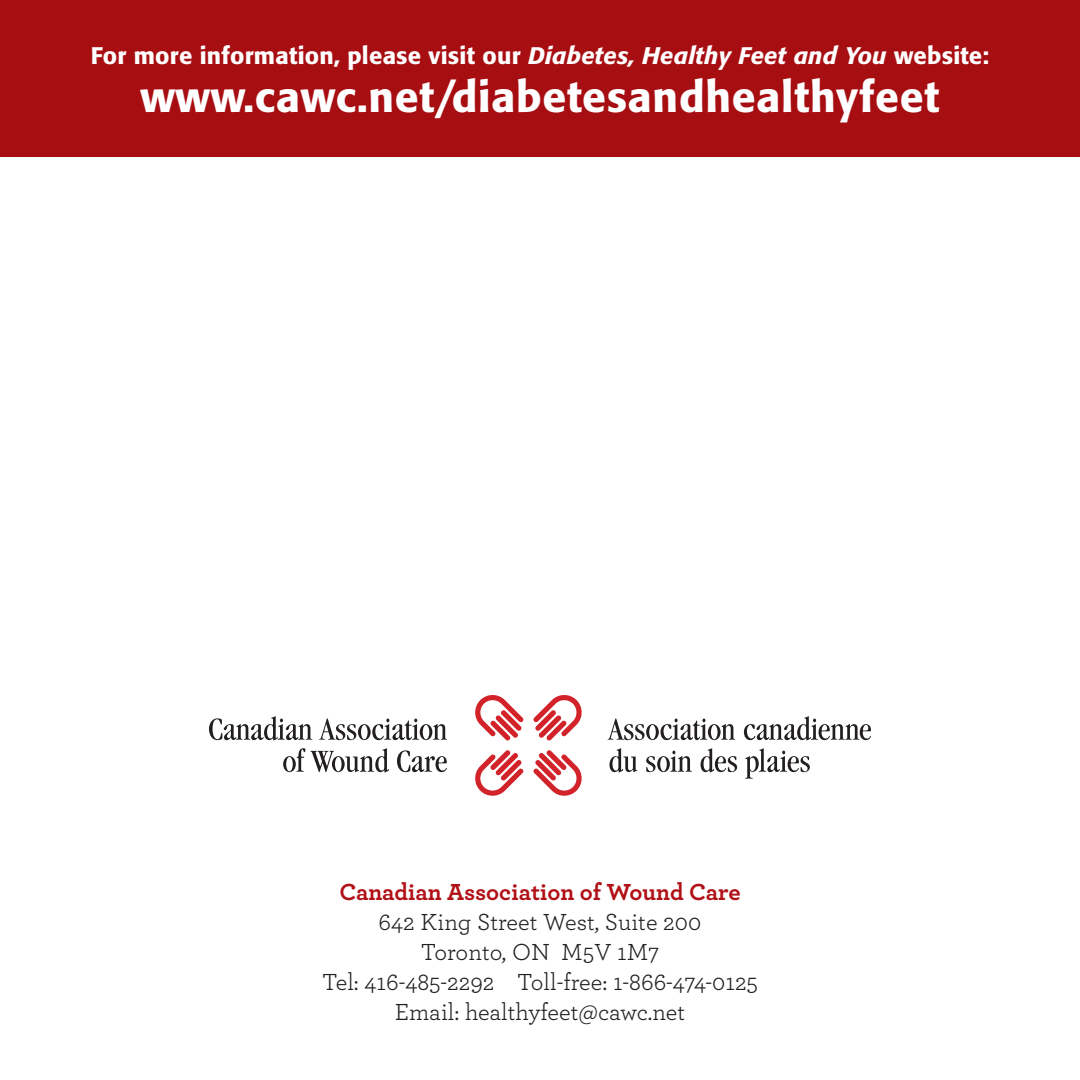
<style>
.page{position:relative;width:1080px;height:1080px;background:#fff}
.page>*{position:absolute;margin:0;border:0;box-sizing:border-box;transform-origin:0 0}
.t1{font:500 42.5px "Formata";letter-spacing:.02em;color:#fff}
.t2{font:24.5px/30px "Archer";color:#231f20;text-align:center}
.t3{font:700 24.5px "Archer";color:#b11116}
.t4{font:500 23.75px "Formata";letter-spacing:.01em;color:#fff}
.s1{font-style:italic}
</style>
<div class="page">
<svg style="left:608px;top:718px;width:127px;height:22px"></svg>
<svg style="left:744px;top:716px;width:127px;height:24px"></svg>
<svg style="left:609px;top:748px;width:28px;height:24px"></svg>
<svg style="left:646px;top:751px;width:46px;height:21px"></svg>
<svg style="left:701px;top:748px;width:36px;height:24px"></svg>
<svg style="left:745px;top:748px;width:65px;height:31px"></svg>
<svg style="left:209px;top:716px;width:103px;height:24px"></svg>
<svg style="left:319px;top:718px;width:128px;height:22px"></svg>
<svg style="left:283px;top:748px;width:22px;height:24px"></svg>
<svg style="left:311px;top:748px;width:78px;height:24px"></svg>
<svg style="left:397px;top:750px;width:50px;height:22px"></svg>
<svg style="left:475px;top:750px;width:49px;height:46px"></svg>
<svg style="left:533px;top:750px;width:49px;height:46px"></svg>
<svg style="left:475px;top:695px;width:49px;height:46px"></svg>
<svg style="left:533px;top:695px;width:49px;height:46px"></svg>
<div style="left:0;top:0;width:1080px;height:157px;background:#a70e12"></div>
<p class="t4" style="left:91px;top:41px;width:900px">For more information, please visit our <span class="s1">Diabetes, Healthy Feet and You</span> website:</p>
<h1 class="t1" style="left:140px;top:71px;width:801px">www.cawc.net/diabetesandhealthyfeet</h1>
<p class="t3" style="left:339px;top:873px;width:403px">Canadian Association of Wound Care</p>
<p class="t2" style="left:322px;top:906px;width:437px">642 King Street West, Suite 200<br>Toronto, ON M5V 1M7<br>Tel: 416-485-2292 Toll-free: 1-866-474-0125<br>Email: healthyfeet@cawc.net</p>
</div>
